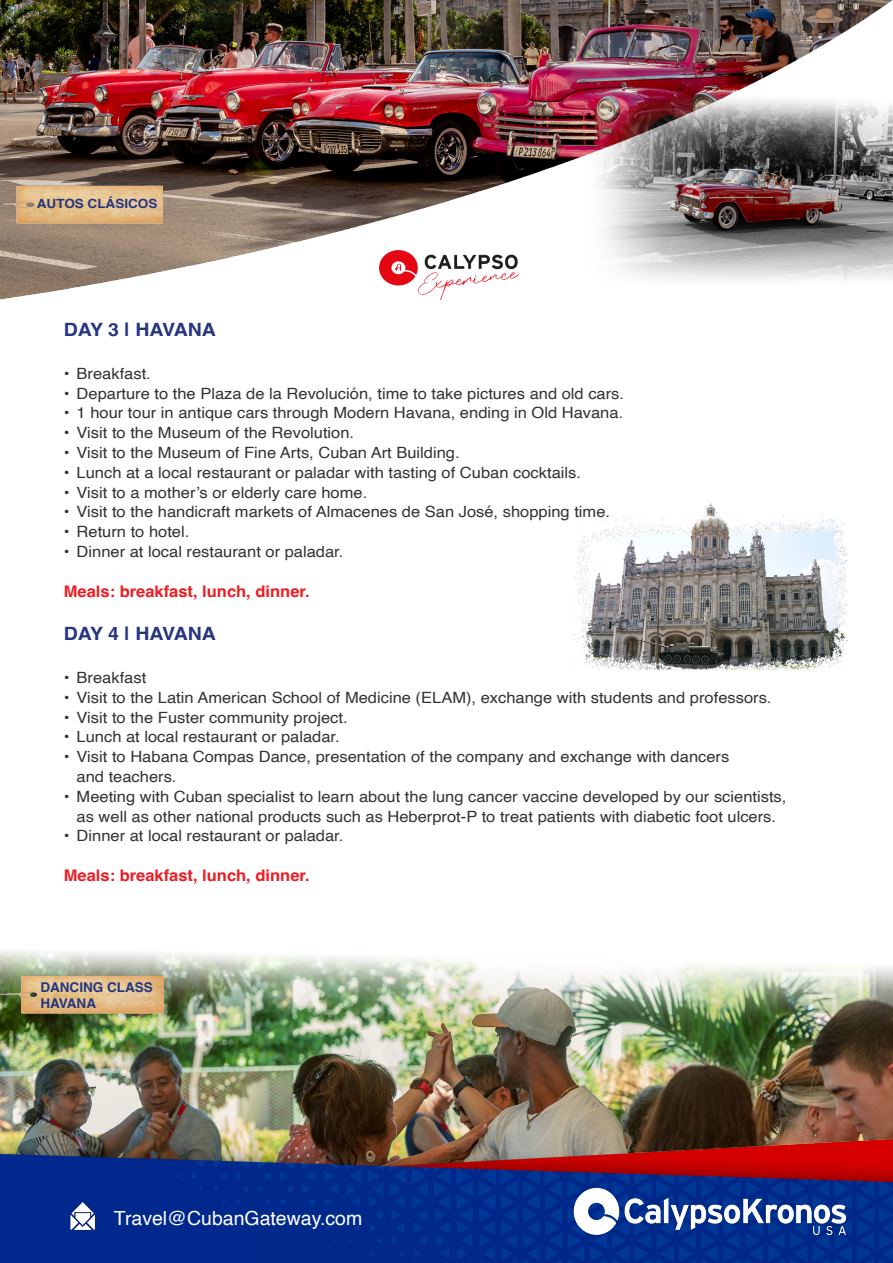
<style>
.page{position:relative;width:893px;height:1263px;background:#fff}
.page>*{position:absolute;margin:0;border:0;box-sizing:border-box;transform-origin:0 0}
.Sub_headline_16{font:19.5px "Helvetica";color:#fff}
.Sub_headline_16-2{font:700 18.3px "Helvetica";color:#26367f;scale:1.06 1}
.Sub_headline_16-3{font:700 16.05px "Helvetica";color:#ee1d23}
.Sub_headline_16-4{font:15.45px "Helvetica";color:#323332;scale:1.06 1}
.Sub_headline_16-5{font:700 13.5px "Helvetica";color:#26367f}
.Sub_headline_16-6{font:700 12.75px "Helvetica";color:#26367f;scale:1.06 1}
</style>
<div class="page">
<img style="left:0;top:0;width:893px;height:299px">
<img style="left:379px;top:251px;width:139px;height:48px">
<img style="left:0;top:950px;width:893px;height:146px">
<img style="left:0;top:1096px;width:893px;height:167px">
<img style="left:573px;top:501px;width:274px;height:169px">
<img style="left:0;top:969px;width:163px;height:50px">
<img style="left:3px;top:179px;width:160px;height:50px">
<img style="left:568px;top:69px;width:325px;height:230px">
<img style="left:70px;top:1190px;width:30px;height:40px">
<img style="left:559px;top:1185px;width:302px;height:59px">
<p class="Sub_headline_16-6" style="left:37px;top:196px;width:115px">AUTOS CLÁSICOS</p>
<p class="Sub_headline_16-2" style="left:64px;top:318px;width:145px">DAY 3 | HAVANA</p>
<p class="Sub_headline_16-4" style="left:64px;top:361px;width:84px">• Breakfast.</p>
<p class="Sub_headline_16-4" style="left:64px;top:381px;width:530px">• Departure to the Plaza de la Revolución, time to take pictures and old cars.</p>
<p class="Sub_headline_16-4" style="left:64px;top:401px;width:529px">• 1 hour tour in antique cars through Modern Havana, ending in Old Havana.</p>
<p class="Sub_headline_16-4" style="left:64px;top:421px;width:275px">• Visit to the Museum of the Revolution.</p>
<p class="Sub_headline_16-4" style="left:64px;top:441px;width:375px">• Visit to the Museum of Fine Arts, Cuban Art Building.</p>
<p class="Sub_headline_16-4" style="left:64px;top:460px;width:489px">• Lunch at a local restaurant or paladar with tasting of Cuban cocktails.</p>
<p class="Sub_headline_16-4" style="left:64px;top:480px;width:288px">• Visit to a mother’s or elderly care home.</p>
<p class="Sub_headline_16-4" style="left:64px;top:500px;width:517px">• Visit to the handicraft markets of Almacenes de San José, shopping time.</p>
<p class="Sub_headline_16-4" style="left:64px;top:520px;width:120px">• Return to hotel.</p>
<p class="Sub_headline_16-4" style="left:64px;top:540px;width:265px">• Dinner at local restaurant or paladar.</p>
<p class="Sub_headline_16-3" style="left:64px;top:581px;width:247px">Meals: breakfast, lunch, dinner.</p>
<p class="Sub_headline_16-2" style="left:64px;top:622px;width:145px">DAY 4 | HAVANA</p>
<p class="Sub_headline_16-4" style="left:64px;top:666px;width:79px">• Breakfast</p>
<p class="Sub_headline_16-4" style="left:64px;top:685px;width:669px">• Visit to the Latin American School of Medicine (ELAM), exchange with students and professors.</p>
<p class="Sub_headline_16-4" style="left:64px;top:705px;width:269px">• Visit to the Fuster community project.</p>
<p class="Sub_headline_16-4" style="left:64px;top:725px;width:262px">• Lunch at local restaurant or paladar.</p>
<p class="Sub_headline_16-4" style="left:64px;top:745px;width:629px">• Visit to Habana Compas Dance, presentation of the company and exchange with dancers</p>
<p class="Sub_headline_16-4" style="left:77px;top:765px;width:96px">and teachers.</p>
<p class="Sub_headline_16-4" style="left:64px;top:784px;width:683px">• Meeting with Cuban specialist to learn about the lung cancer vaccine developed by our scientists,</p>
<p class="Sub_headline_16-4" style="left:77px;top:804px;width:661px">as well as other national products such as Heberprot-P to treat patients with diabetic foot ulcers.</p>
<p class="Sub_headline_16-4" style="left:64px;top:824px;width:265px">• Dinner at local restaurant or paladar.</p>
<p class="Sub_headline_16-3" style="left:64px;top:865px;width:247px">Meals: breakfast, lunch, dinner.</p>
<p class="Sub_headline_16-5" style="left:40px;top:979px;width:114px">DANCING CLASS</p>
<p class="Sub_headline_16-5" style="left:40px;top:995px;width:57px">HAVANA</p>
<p class="Sub_headline_16" style="left:114px;top:1202px;width:250px">Travel@CubanGateway.com</p>
</div>
